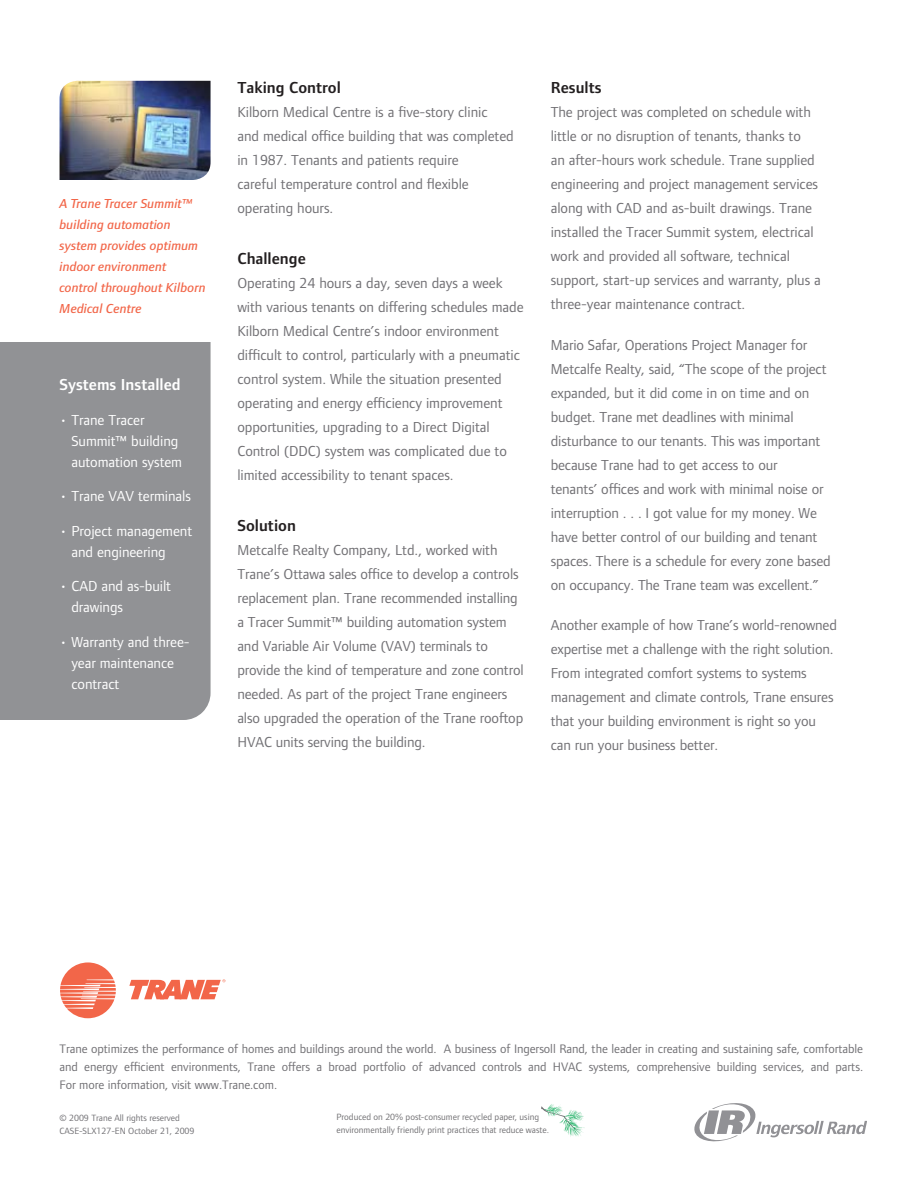
<style>
.page{position:relative;width:918px;height:1188px;background:#fff}
.page>*{position:absolute;margin:0;border:0;box-sizing:border-box;transform-origin:0 0}
.t1{font:600 16.5px "Foundry Form Sans";color:#231f20}
.t2{font:600 16.5px "Foundry Form Sans";color:#fff}
.t3{font:15px/24px "Foundry Form Sans";letter-spacing:-.01em;color:#717074}
.t4{font:15px/21px "Foundry Form Sans";letter-spacing:-.005em;color:#fff}
.t5{font:italic 13.5px/21px "Foundry Form Sans Med";color:#f26649}
.t6{font:12.75px/18px "Foundry Form Sans";letter-spacing:-.005em;color:#717074;text-align:justify}
.t7{font:9.3px/13.5px "Foundry Form Sans";color:#727174}
.t8{font:9.3px/13.5px "Foundry Form Sans";letter-spacing:-.005em;color:#717074}
</style>
<div class="page">
<div style="left:0;top:342px;width:211px;height:378px;background:#919295"></div>
<img style="left:60px;top:81px;width:151px;height:99px">
<svg style="left:541px;top:1104px;width:44px;height:33px"></svg>
<svg style="left:694px;top:1103px;width:172px;height:38px"></svg>
<svg style="left:60px;top:962px;width:56px;height:56px"></svg>
<svg style="left:129px;top:979px;width:96px;height:20px"></svg>
<p class="t5" style="left:60px;top:193px;width:148px">A Trane Tracer Summit™ building automation system provides optimum indoor environment control throughout Kilborn<br>Medical Centre</p>
<p class="t2" style="left:60px;top:375px;width:123px">Systems Installed</p>
<p class="t4" style="left:71px;top:409px;width:112px;text-indent:-12px">• Trane Tracer<br>Summit™ building automation system</p>
<p class="t4" style="left:60px;top:486px;width:133px">• Trane VAV terminals</p>
<p class="t4" style="left:71px;top:520px;width:122px;text-indent:-12px">• Project management and engineering</p>
<p class="t4" style="left:71px;top:576px;width:101px;text-indent:-12px">• CAD and as-built drawings</p>
<p class="t4" style="left:71px;top:631px;width:120px;text-indent:-12px">• Warranty and three&shy;year maintenance contract</p>
<p class="t1" style="left:237px;top:78px;width:105px">Taking Control</p>
<p class="t3" style="left:237px;top:100px;width:278px">Kilborn Medical Centre is a five-story clinic<br>and medical office building that was completed in 1987. Tenants and patients require<br>careful temperature control and flexible operating hours.</p>
<p class="t1" style="left:237px;top:249px;width:70px">Challenge</p>
<p class="t3" style="left:237px;top:271px;width:288px">Operating 24 hours a day, seven days a week with various tenants on differing schedules made Kilborn Medical Centre’s indoor environment difficult to control, particularly with a pneumatic control system. While the situation presented operating and energy efficiency improvement opportunities, upgrading to a Direct Digital Control (DDC) system was complicated due to limited accessibility to tenant spaces.</p>
<p class="t1" style="left:237px;top:516px;width:60px">Solution</p>
<p class="t3" style="left:237px;top:538px;width:288px">Metcalfe Realty Company, Ltd., worked with Trane’s Ottawa sales office to develop a controls replacement plan. Trane recommended installing a Tracer Summit™ building automation system and Variable Air Volume (VAV) terminals to provide the kind of temperature and zone control needed. As part of the project Trane engineers also upgraded the operation of the Trane rooftop HVAC units serving the building.</p>
<p class="t1" style="left:551px;top:78px;width:52px">Results</p>
<p class="t3" style="left:551px;top:100px;width:272px">The project was completed on schedule with little or no disruption of tenants, thanks to<br>an after-hours work schedule. Trane supplied engineering and project management services along with CAD and as-built drawings. Trane installed the Tracer Summit system, electrical work and provided all software, technical support, start-up services and warranty, plus a three-year maintenance contract.</p>
<p class="t3" style="left:551px;top:333px;width:282px">Mario Safar, Operations Project Manager for Metcalfe Realty, said, “The scope of the project expanded, but it did come in on time and on budget. Trane met deadlines with minimal disturbance to our tenants. This was important because Trane had to get access to our<br>tenants’ offices and work with minimal noise or interruption . . . I got value for my money. We have better control of our building and tenant spaces. There is a schedule for every zone based on occupancy. The Trane team was excellent.”</p>
<p class="t3" style="left:551px;top:613px;width:288px">Another example of how Trane’s world-renowned expertise met a challenge with the right solution.<br>From integrated comfort systems to systems management and climate controls, Trane ensures that your building environment is right so you can run your business better.</p>
<p class="t6" style="left:60px;top:1040px;width:805px">Trane optimizes the performance of homes and buildings around the world. A business of Ingersoll Rand, the leader in creating and sustaining safe, comfortable and energy efficient environments, Trane offers a broad portfolio of advanced controls and HVAC systems, comprehensive building services, and parts.<br>For more information, visit www.Trane.com.</p>
<p class="t8" style="left:60px;top:1111px;width:136px">© 2009 Trane All rights reserved<br>CASE-SLX127-EN October 21, 2009</p>
<p class="t7" style="left:336px;top:1110px;width:214px">Produced on 20% post-consumer recycled paper, using environmentally friendly print practices that reduce waste.</p>
</div>
